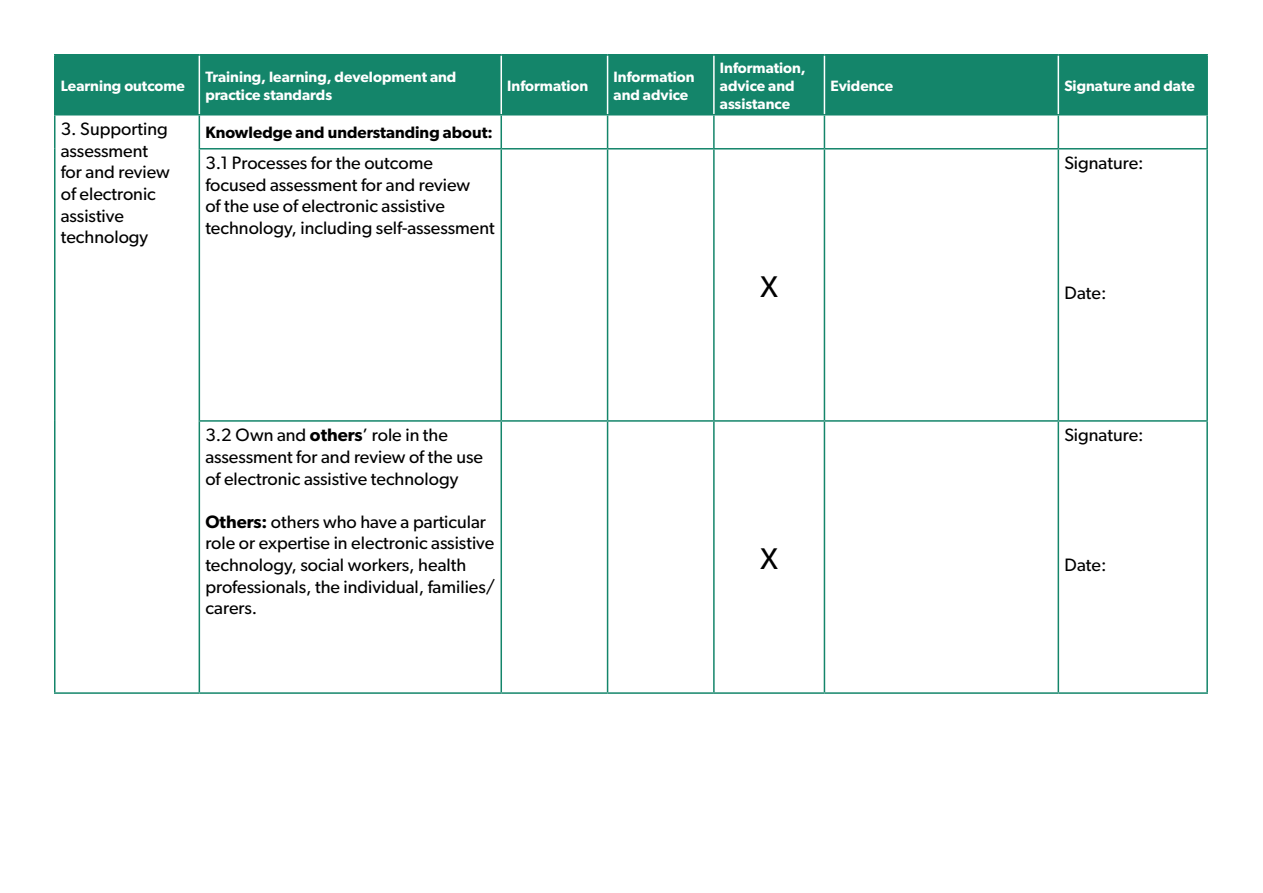
<style>
.page{position:relative;width:1263px;height:893px;background:#fff}
.page>*{position:absolute;margin:0;border:0;box-sizing:border-box;transform-origin:0 0}
.t1{font:30px "Gibson";color:#000}
.t2{font:18px/21.6px "Gibson";color:#000}
.Section_header{font:600 16.5px "Gibson";color:#000}
.t3{font:600 15px/18px "Gibson";color:#fff}
.s1{font-weight:600}
</style>
<div class="page">
<div style="left:56px;top:56px;width:1150px;height:58px;background:#14856a"></div>
<hr style="left:54px;top:116px;width:2px;height:33px;background:#14856a">
<hr style="left:199px;top:116px;width:1px;height:32px;background:#14856a">
<hr style="left:500px;top:116px;width:2px;height:32px;background:#14856a">
<hr style="left:607px;top:116px;width:1px;height:32px;background:#14856a">
<hr style="left:713px;top:116px;width:2px;height:32px;background:#14856a">
<hr style="left:824px;top:116px;width:1px;height:32px;background:#14856a">
<hr style="left:1057px;top:116px;width:2px;height:32px;background:#14856a">
<hr style="left:1206px;top:116px;width:2px;height:32px;background:#14856a">
<hr style="left:54px;top:149px;width:2px;height:272px;background:#14856a">
<hr style="left:199px;top:148px;width:302px;height:2px;background:#14856a">
<hr style="left:199px;top:150px;width:1px;height:270px;background:#14856a">
<hr style="left:501px;top:148px;width:107px;height:2px;background:#14856a">
<hr style="left:500px;top:150px;width:2px;height:270px;background:#14856a">
<hr style="left:608px;top:148px;width:106px;height:2px;background:#14856a">
<hr style="left:607px;top:150px;width:1px;height:270px;background:#14856a">
<hr style="left:714px;top:148px;width:110px;height:2px;background:#14856a">
<hr style="left:713px;top:150px;width:2px;height:270px;background:#14856a">
<hr style="left:824px;top:148px;width:234px;height:2px;background:#14856a">
<hr style="left:824px;top:150px;width:1px;height:270px;background:#14856a">
<hr style="left:1058px;top:148px;width:150px;height:2px;background:#14856a">
<hr style="left:1057px;top:150px;width:2px;height:270px;background:#14856a">
<hr style="left:1206px;top:150px;width:2px;height:270px;background:#14856a">
<hr style="left:54px;top:421px;width:2px;height:271px;background:#14856a">
<hr style="left:199px;top:420px;width:302px;height:2px;background:#14856a">
<hr style="left:199px;top:422px;width:1px;height:270px;background:#14856a">
<hr style="left:501px;top:420px;width:107px;height:2px;background:#14856a">
<hr style="left:500px;top:422px;width:2px;height:270px;background:#14856a">
<hr style="left:608px;top:420px;width:106px;height:2px;background:#14856a">
<hr style="left:607px;top:422px;width:1px;height:270px;background:#14856a">
<hr style="left:714px;top:420px;width:110px;height:2px;background:#14856a">
<hr style="left:713px;top:422px;width:2px;height:270px;background:#14856a">
<hr style="left:824px;top:420px;width:234px;height:2px;background:#14856a">
<hr style="left:824px;top:422px;width:1px;height:270px;background:#14856a">
<hr style="left:1058px;top:420px;width:150px;height:2px;background:#14856a">
<hr style="left:1057px;top:422px;width:2px;height:270px;background:#14856a">
<hr style="left:1206px;top:422px;width:2px;height:270px;background:#14856a">
<hr style="left:54px;top:692px;width:145px;height:2px;background:#14856a">
<hr style="left:199px;top:692px;width:302px;height:2px;background:#14856a">
<hr style="left:501px;top:692px;width:107px;height:2px;background:#14856a">
<hr style="left:608px;top:692px;width:106px;height:2px;background:#14856a">
<hr style="left:714px;top:692px;width:110px;height:2px;background:#14856a">
<hr style="left:824px;top:692px;width:234px;height:2px;background:#14856a">
<hr style="left:1058px;top:692px;width:150px;height:2px;background:#14856a">
<hr style="left:199px;top:56px;width:1px;height:58px;background:#fff">
<hr style="left:500px;top:56px;width:2px;height:58px;background:#fff">
<hr style="left:607px;top:56px;width:1px;height:58px;background:#fff">
<hr style="left:713px;top:56px;width:2px;height:58px;background:#fff">
<hr style="left:824px;top:56px;width:1px;height:58px;background:#fff">
<hr style="left:1057px;top:56px;width:2px;height:58px;background:#fff">
<hr style="left:54px;top:54px;width:145px;height:2px;background:#14856a">
<hr style="left:54px;top:56px;width:2px;height:58px;background:#14856a">
<hr style="left:199px;top:54px;width:302px;height:2px;background:#14856a">
<hr style="left:501px;top:54px;width:107px;height:2px;background:#14856a">
<hr style="left:608px;top:54px;width:106px;height:2px;background:#14856a">
<hr style="left:714px;top:54px;width:110px;height:2px;background:#14856a">
<hr style="left:824px;top:54px;width:234px;height:2px;background:#14856a">
<hr style="left:1058px;top:54px;width:150px;height:2px;background:#14856a">
<hr style="left:1206px;top:56px;width:2px;height:58px;background:#14856a">
<hr style="left:54px;top:114px;width:145px;height:2px;background:#14856a">
<hr style="left:199px;top:114px;width:302px;height:2px;background:#14856a">
<hr style="left:501px;top:114px;width:107px;height:2px;background:#14856a">
<hr style="left:608px;top:114px;width:106px;height:2px;background:#14856a">
<hr style="left:714px;top:114px;width:110px;height:2px;background:#14856a">
<hr style="left:824px;top:114px;width:234px;height:2px;background:#14856a">
<hr style="left:1058px;top:114px;width:150px;height:2px;background:#14856a">
<p class="t3" style="left:61px;top:76px;width:126px">Learning outcome</p>
<p class="t3" style="left:205px;top:67px;width:253px">Training, learning, development and practice standards</p>
<p class="t3" style="left:507px;top:76px;width:83px">Information</p>
<p class="t3" style="left:614px;top:67px;width:83px">Information and advice</p>
<p class="t3" style="left:720px;top:58px;width:87px">Information, advice and assistance</p>
<p class="t2" style="left:61px;top:118px;width:111px">3. Supporting assessment for and review of electronic assistive technology</p>
<h2 class="Section_header" style="left:205px;top:123px;width:289px">Knowledge and understanding about:</h2>
<p class="t2" style="left:205px;top:152px;width:291px">3.1 Processes for the outcome focused assessment for and review<br>of the use of electronic assistive technology, including self-assessment</p>
<p class="t1" style="left:760px;top:268px;width:19px">X</p>
<p class="t3" style="left:830px;top:76px;width:64px">Evidence</p>
<p class="t3" style="left:1064px;top:76px;width:132px">Signature and date</p>
<p class="t2" style="left:1064px;top:152px;width:81px">Signature:</p>
<p class="t2" style="left:1064px;top:281px;width:44px">Date:</p>
<p class="t2" style="left:205px;top:424px;width:244px">3.2 Own and <span class="s1">others</span>’ role in the</p>
<p class="t2" style="left:205px;top:446px;width:279px">assessment for and review of the use of electronic assistive technology</p>
<p class="t2" style="left:205px;top:510px;width:291px"><span class="s1">Others:</span> others who have a particular role or expertise in electronic assistive technology, social workers, health professionals, the individual, families/ carers.</p>
<p class="t1" style="left:760px;top:541px;width:19px">X</p>
<p class="t2" style="left:1064px;top:424px;width:81px">Signature:</p>
<p class="t2" style="left:1064px;top:554px;width:44px">Date:</p>
</div>
